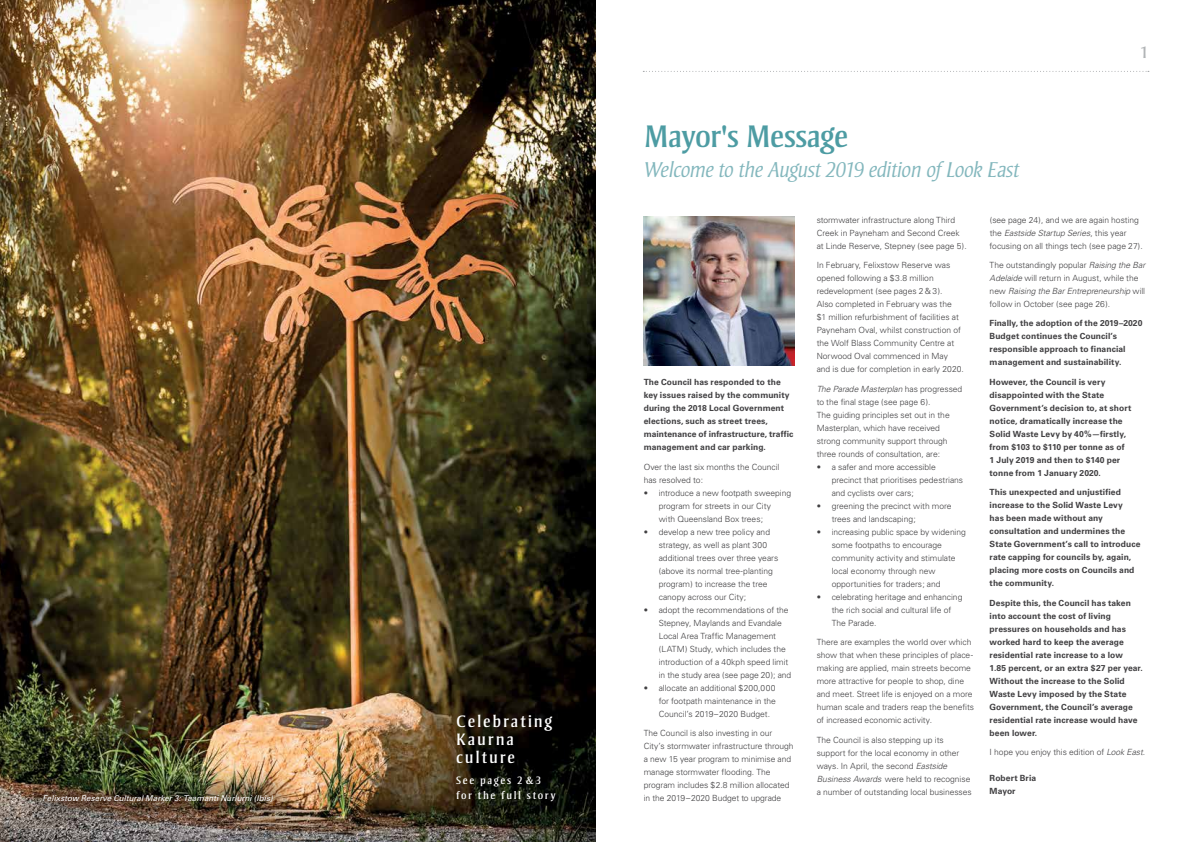
<style>
.page{position:relative;width:1191px;height:842px;background:#fff}
.page>*{position:absolute;margin:0;border:0;box-sizing:border-box;transform-origin:0 0}
.t1{font:32px "Strayhorn";letter-spacing:-.025em;color:#4d9ca3}
.t2{font:italic 300 22px "Strayhorn";letter-spacing:-.02em;color:#83b7bd}
.t3{font:17px/18px "Strayhorn";letter-spacing:.11em;color:#fff}
.t4{font:17px "Strayhorn";color:#b1b4b6}
.t5{font:11px "Strayhorn";letter-spacing:.15em;color:#fff}
.t6{font:300 8.5px/13px "Univers";letter-spacing:-.005em;color:#414042}
.t7{font:700 8.5px/13px "Univers";letter-spacing:.01em;color:#414042}
.t8{font:italic 8px "Univers";color:#fff}
.s1{font-style:italic}
</style>
<div class="page">
<svg style="left:643px;top:71px;width:506px;height:1px"></svg>
<img style="left:0;top:0;width:595px;height:842px">
<img style="left:643px;top:216px;width:151px;height:150px">
<div style="left:15px;top:766px;width:286px;height:65px;background:#000;opacity:.5"></div>
<h3 class="t3" style="left:456px;top:713px;width:98px">Celebrating<br>Kaurna culture</h3>
<p class="t5" style="left:456px;top:774px;width:87px">See pages 2 &amp;3</p>
<p class="t8" style="left:43px;top:794px;width:232px">Felixstow Reserve Cultural Marker 3: Taamanti Nurlurni (Ibis)</p>
<p class="t5" style="left:456px;top:789px;width:101px">for the full story</p>
<h1 class="t1" style="left:643px;top:118px;width:206px">Mayor's Message</h1>
<h2 class="t2" style="left:643px;top:158px;width:377px">Welcome to the August 2019 edition of Look East</h2>
<h3 class="t4" style="left:1140px;top:42px;width:10px">1</h3>
<p class="t7" style="left:643px;top:376px;width:151px">The Council has responded to the key issues raised by the community during the 2018 Local Government elections, such as street trees, maintenance of infrastructure, traffic management and car parking.</p>
<p class="t6" style="left:643px;top:460px;width:137px">Over the last six months the Council has resolved to:</p>
<p class="t6" style="left:658px;top:486px;width:134px;text-indent:-15px">• introduce a new footpath sweeping program for streets in our City<br>with Queensland Box trees;</p>
<p class="t6" style="left:658px;top:525px;width:121px;text-indent:-15px">• develop a new tree policy and strategy, as well as plant 300 additional trees over three years (above its normal tree-planting program) to increase the tree canopy across our City;</p>
<p class="t6" style="left:658px;top:603px;width:134px;text-indent:-15px">• adopt the recommendations of the Stepney, Maylands and Evandale Local Area Traffic Management (LATM) Study, which includes the introduction of a 40kph speed limit in the study area (see page 20); and</p>
<p class="t6" style="left:658px;top:681px;width:119px;text-align:justify;text-indent:-15px">• allocate an additional $200,000 for footpath maintenance in the Council’s 2019–2020 Budget.</p>
<p class="t6" style="left:643px;top:726px;width:151px">The Council is also investing in our City’s stormwater infrastructure through a new 15 year program to minimise and manage stormwater flooding. The program includes $2.8 million allocated in the 2019–2020 Budget to upgrade</p>
<p class="t6" style="left:816px;top:213px;width:151px">stormwater infrastructure along Third<br>Creek in Payneham and Second Creek at Linde Reserve, Stepney (see page 5).</p>
<p class="t6" style="left:816px;top:259px;width:149px">In February, Felixstow Reserve was opened following a $3.8 million redevelopment (see pages 2 &amp; 3).<br>Also completed in February was the<br>$1 million refurbishment of facilities at Payneham Oval, whilst construction of the Wolf Blass Community Centre at Norwood Oval commenced in May<br>and is due for completion in early 2020.</p>
<p class="t6" style="left:816px;top:382px;width:147px"><span class="s1">The Parade Masterplan</span> has progressed to the final stage (see page 6).<br>The guiding principles set out in the Masterplan, which have received strong community support through three rounds of consultation, are:</p>
<p class="t6" style="left:831px;top:460px;width:133px;text-indent:-15px">• a safer and more accessible precinct that prioritises pedestrians and cyclists over cars;</p>
<p class="t6" style="left:831px;top:499px;width:121px;text-indent:-15px">• greening the precinct with more trees and landscaping;</p>
<p class="t6" style="left:831px;top:525px;width:136px;text-indent:-15px">• increasing public space by widening some footpaths to encourage community activity and stimulate local economy through new opportunities for traders; and</p>
<p class="t6" style="left:831px;top:590px;width:132px;text-indent:-15px">• celebrating heritage and enhancing the rich social and cultural life of<br>The Parade.</p>
<p class="t6" style="left:816px;top:636px;width:159px">There are examples the world over which show that when these principles of place&shy;making are applied, main streets become more attractive for people to shop, dine and meet. Street life is enjoyed on a more human scale and traders reap the benefits of increased economic activity.</p>
<p class="t6" style="left:816px;top:733px;width:156px">The Council is also stepping up its support for the local economy in other ways. In April, the second <span class="s1">Eastside Business Awards</span> were held to recognise a number of outstanding local businesses</p>
<p class="t6" style="left:989px;top:213px;width:155px">(see page 24), and we are again hosting the <span class="s1">Eastside Startup Series</span>, this year focusing on all things tech (see page 27).</p>
<p class="t6" style="left:989px;top:258px;width:157px">The outstandingly popular <span class="s1">Raising the Bar Adelaide</span> will return in August, while the new <span class="s1">Raising the Bar Entrepreneurship</span> will follow in October (see page 26).</p>
<p class="t7" style="left:989px;top:317px;width:154px">Finally, the adoption of the 2019–2020<br>Budget continues the Council’s responsible approach to financial management and sustainability.</p>
<p class="t7" style="left:989px;top:376px;width:143px">However, the Council is very disappointed with the State<br>Government’s decision to, at short notice, dramatically increase the<br>Solid Waste Levy by 40%—firstly, from $103 to $110 per tonne as of<br>1 July 2019 and then to $140 per tonne from 1 January 2020.</p>
<p class="t7" style="left:989px;top:486px;width:152px">This unexpected and unjustified increase to the Solid Waste Levy<br>has been made without any consultation and undermines the<br>State Government’s call to introduce rate capping for councils by, again, placing more costs on Councils and the community.</p>
<p class="t7" style="left:989px;top:596px;width:155px">Despite this, the Council has taken into account the cost of living pressures on households and has worked hard to keep the average residential rate increase to a low<br>1.85 percent, or an extra $27 per year.<br>Without the increase to the Solid<br>Waste Levy imposed by the State<br>Government, the Council’s average residential rate increase would have been lower.</p>
<p class="t6" style="left:989px;top:746px;width:157px">I hope you enjoy this edition of <span class="s1">Look East</span>.</p>
<p class="t7" style="left:989px;top:772px;width:48px">Robert Bria<br>Mayor</p>
</div>
